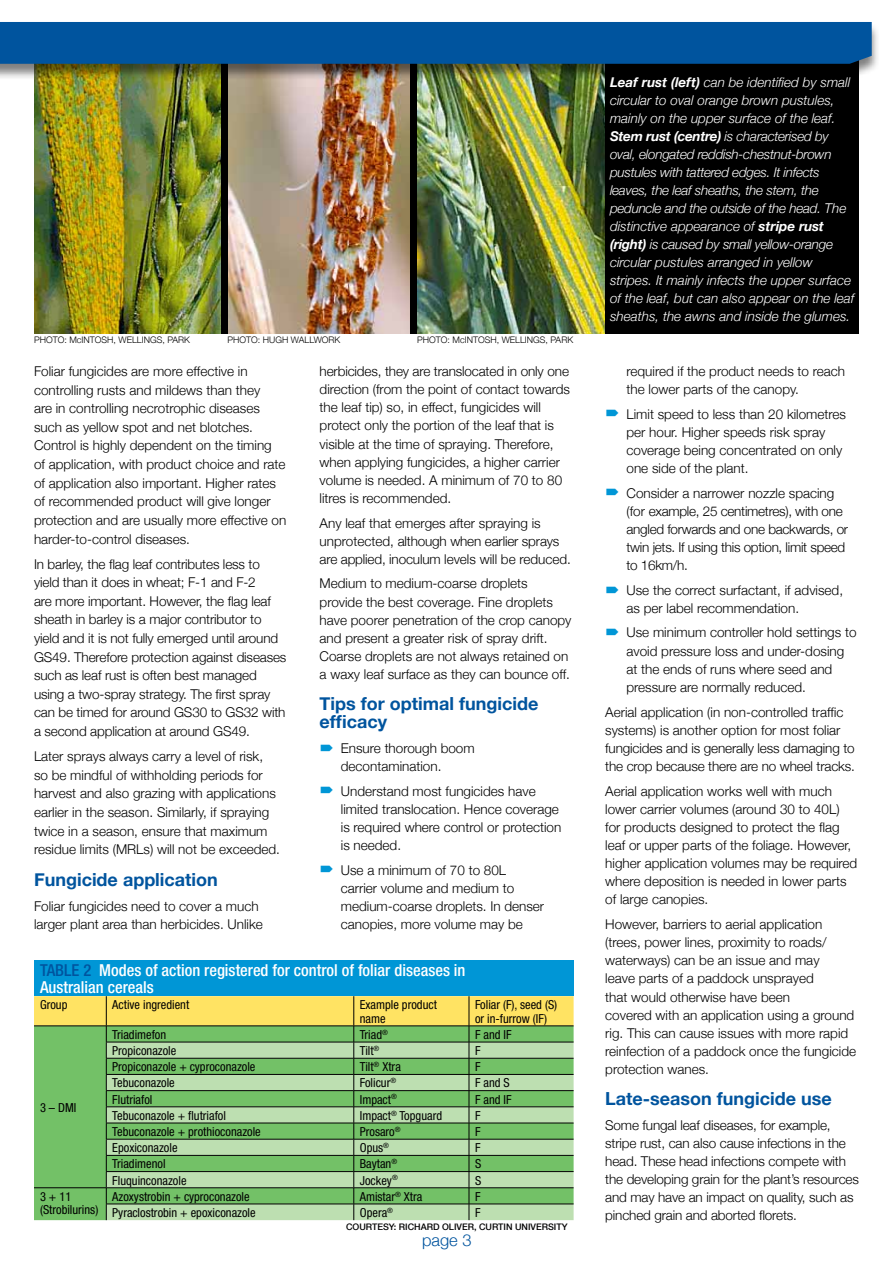
<style>
.page{position:relative;width:893px;height:1263px;background:#fff}
.page>*{position:absolute;margin:0;border:0;box-sizing:border-box;transform-origin:0 0}
.t1{font:700 18px/18.1px "Helvetica Neue";color:#00549e}
.t2{font:500 condensed 16.5px/16.5px "Helvetica Neue";color:#fff}
.t3{font:300 16.5px "Helvetica Neue";color:#00549e}
.t4{font:300 13.5px/18.1px "Helvetica Neue";color:#000}
.t5{font:italic 300 13.5px/18px "Helvetica Neue";color:#fff}
.t6{font:300 13.5px/18.1px "Helvetica Neue";letter-spacing:-.02em;color:#000}
.t7{font:condensed 12.45px/13.5px "Helvetica Neue";color:#000}
.t8{font:300 9px "Helvetica Neue";color:#000}
.t9{font:500 9px "Helvetica Neue";color:#000}
.s1{color:#00549e}
.s2{font-weight:700}
</style>
<div class="page">
<img style="left:34px;top:81px;width:571px;height:253px">
<div style="left:221px;top:53px;width:7px;height:281px;background:#000"></div>
<div style="left:410px;top:53px;width:7px;height:281px;background:#000"></div>
<div style="left:605px;top:53px;width:254px;height:281px;background:#000"></div>
<div style="left:0;top:22px;width:880px;height:59px;background:#000;opacity:.5"></div>
<div style="left:0;top:22px;width:872px;height:42px;background:#00549e"></div>
<div style="left:34px;top:960px;width:540px;height:36px;background:#0096d6"></div>
<svg style="left:34px;top:996px;width:540px;height:224px;background:#9ac77c"></svg>
<hr style="left:106px;top:996px;width:1px;height:30px;background:#000">
<hr style="left:354px;top:996px;width:1px;height:30px;background:#000">
<hr style="left:469px;top:996px;width:1px;height:30px;background:#000">
<hr style="left:34px;top:1025px;width:72px;height:1px;background:#000">
<hr style="left:106px;top:1025px;width:248px;height:1px;background:#000">
<hr style="left:354px;top:1025px;width:115px;height:1px;background:#000">
<hr style="left:469px;top:1025px;width:105px;height:1px;background:#000">
<p class="t8" style="left:34px;top:334px;width:13px">PHOTO</p>
<p class="t8" style="left:64px;top:334px;width:127px">: mcintosh, wellings, park</p>
<p class="t8" style="left:228px;top:334px;width:114px">Photo: Hugh Wallwork</p>
<p class="t8" style="left:417px;top:334px;width:13px">PHOTO</p>
<p class="t8" style="left:448px;top:334px;width:127px">: mcintosh, wellings, park</p>
<p class="t4" style="left:34px;top:362px;width:254px;line-height:18.6px">Foliar fungicides are more effective in controlling rusts and mildews than they<br>are in controlling necrotrophic diseases such as yellow spot and net blotches.<br>Control is highly dependent on the timing<br>of application, with product choice and rate of application also important. Higher rates of recommended product will give longer protection and are usually more effective on harder-to-control diseases.</p>
<p class="t4" style="left:34px;top:554px;width:254px;line-height:18.6px">In barley, the flag leaf contributes less to yield than it does in wheat; F-1 and F-2<br>are more important. However, the flag leaf sheath in barley is a major contributor to yield and it is not fully emerged until around GS49. Therefore protection against diseases such as leaf rust is often best managed using a two-spray strategy. The first spray can be timed for around GS30 to GS32 with a second application at around GS49.</p>
<p class="t4" style="left:34px;top:747px;width:248px;line-height:18.6px">Later sprays always carry a level of risk, so be mindful of withholding periods for harvest and also grazing with applications earlier in the season. Similarly, if spraying twice in a season, ensure that maximum residue limits (MRLs) will not be exceeded.</p>
<h1 class="t1" style="left:34px;top:870px;width:185px">Fungicide application</h1>
<p class="t4" style="left:34px;top:896px;width:230px;line-height:18.6px">Foliar fungicides need to cover a much larger plant area than herbicides. Unlike</p>
<p class="t4" style="left:320px;top:362px;width:252px">herbicides, they are translocated in only one direction (from the point of contact towards the leaf tip) so, in effect, fungicides will protect only the portion of the leaf that is visible at the time of spraying. Therefore, when applying fungicides, a higher carrier volume is needed. A minimum of 70 to 80 litres is recommended.</p>
<p class="t4" style="left:320px;top:513px;width:253px">Any leaf that emerges after spraying is unprotected, although when earlier sprays are applied, inoculum levels will be reduced.</p>
<p class="t4" style="left:320px;top:574px;width:253px">Medium to medium-coarse droplets provide the best coverage. Fine droplets have poorer penetration of the crop canopy and present a greater risk of spray drift.<br>Coarse droplets are not always retained on a waxy leaf surface as they can bounce off.</p>
<h1 class="t1" style="left:320px;top:694px;width:220px">Tips for optimal fungicide efficacy</h1>
<p class="t4" style="left:341px;top:739px;width:135px">Ensure thorough boom decontamination.</p>
<p class="t4" style="left:341px;top:781px;width:222px">Understand most fungicides have limited translocation. Hence coverage is required where control or protection is needed.</p>
<p class="t4" style="left:341px;top:860px;width:205px">Use a minimum of 70 to 80L carrier volume and medium to medium-coarse droplets. In denser canopies, more volume may be</p>
<p class="t2" style="left:40px;top:962px;width:427px"><span class="s1">TABLE 2</span> Modes of action registered for control of foliar diseases in<br>Australian cereals</p>
<p class="t7" style="left:40px;top:998px;width:29px">Group</p>
<p class="t7" style="left:112px;top:998px;width:78px">Active ingredient</p>
<p class="t7" style="left:360px;top:998px;width:79px">Example product name</p>
<p class="t7" style="left:475px;top:998px;width:84px">Foliar (F), seed (S) or in-furrow (IF)</p>
<p class="t7" style="left:40px;top:1100px;width:38px">3 – DMI</p>
<p class="t7" style="left:112px;top:1028px;width:55px">Triadimefon</p>
<p class="t7" style="left:360px;top:1028px;width:30px">Triad<sup>®</sup></p>
<p class="t7" style="left:475px;top:1028px;width:38px">F and IF</p>
<p class="t7" style="left:112px;top:1044px;width:66px">Propiconazole</p>
<p class="t7" style="left:360px;top:1044px;width:21px">Tilt<sup>®</sup></p>
<p class="t7" style="left:475px;top:1044px;width:7px">F</p>
<p class="t7" style="left:112px;top:1060px;width:145px">Propiconazole + cyproconazole</p>
<p class="t7" style="left:360px;top:1060px;width:43px">Tilt<sup>®</sup> Xtra</p>
<p class="t7" style="left:475px;top:1060px;width:7px">F</p>
<p class="t7" style="left:112px;top:1076px;width:64px">Tebuconazole</p>
<p class="t7" style="left:360px;top:1076px;width:38px">Folicur<sup>®</sup></p>
<p class="t7" style="left:475px;top:1076px;width:36px">F and S</p>
<p class="t7" style="left:112px;top:1092px;width:42px">Flutriafol</p>
<p class="t7" style="left:360px;top:1092px;width:39px">Impact<sup>®</sup></p>
<p class="t7" style="left:475px;top:1092px;width:38px">F and IF</p>
<p class="t7" style="left:112px;top:1108px;width:115px">Tebuconazole + flutriafol</p>
<p class="t7" style="left:360px;top:1108px;width:84px">Impact<sup>®</sup> Topguard</p>
<p class="t7" style="left:475px;top:1108px;width:7px">F</p>
<p class="t7" style="left:112px;top:1125px;width:150px">Tebuconazole + prothioconazole</p>
<p class="t7" style="left:360px;top:1125px;width:42px">Prosaro<sup>®</sup></p>
<p class="t7" style="left:475px;top:1125px;width:7px">F</p>
<p class="t7" style="left:112px;top:1141px;width:67px">Epoxiconazole</p>
<p class="t7" style="left:360px;top:1141px;width:31px">Opus<sup>®</sup></p>
<p class="t7" style="left:475px;top:1141px;width:7px">F</p>
<p class="t7" style="left:112px;top:1157px;width:55px">Triadimenol</p>
<p class="t7" style="left:360px;top:1157px;width:39px">Baytan<sup>®</sup></p>
<p class="t7" style="left:475px;top:1157px;width:8px">S</p>
<p class="t7" style="left:112px;top:1173px;width:76px">Fluquinconazole</p>
<p class="t7" style="left:360px;top:1173px;width:40px">Jockey<sup>®</sup></p>
<p class="t7" style="left:475px;top:1173px;width:8px">S</p>
<p class="t7" style="left:40px;top:1189px;width:60px">3 + 11 (Strobilurins)</p>
<p class="t7" style="left:112px;top:1189px;width:139px">Azoxystrobin + cyproconazole</p>
<p class="t7" style="left:360px;top:1189px;width:64px">Amistar<sup>®</sup> Xtra</p>
<p class="t7" style="left:475px;top:1189px;width:7px">F</p>
<p class="t7" style="left:112px;top:1206px;width:145px">Pyraclostrobin + epoxiconazole</p>
<p class="t7" style="left:360px;top:1206px;width:35px">Opera<sup>®</sup></p>
<p class="t7" style="left:475px;top:1206px;width:7px">F</p>
<p class="t9" style="left:346px;top:1221px;width:223px">COURTESY: RICHARD OLIVER, CURTIN UNIVERSITY</p>
<p class="t3" style="left:422px;top:1230px;width:51px">page 3</p>
<p class="t5" style="left:610px;top:73px;width:246px"><span class="s2">Leaf rust (left)</span> can be identified by small circular to oval orange brown pustules, mainly on the upper surface of the leaf.<br><span class="s2">Stem rust (centre)</span> is characterised by oval, elongated reddish-chestnut-brown pustules with tattered edges. It infects leaves, the leaf sheaths, the stem, the peduncle and the outside of the head. The distinctive appearance of <span class="s2">stripe rust (right)</span> is caused by small yellow-orange circular pustules arranged in yellow stripes. It mainly infects the upper surface of the leaf, but can also appear on the leaf sheaths, the awns and inside the glumes.</p>
<p class="t4" style="left:626px;top:362px;width:220px">required if the product needs to reach the lower parts of the canopy.</p>
<p class="t4" style="left:626px;top:404px;width:221px">Limit speed to less than 20 kilometres per hour. Higher speeds risk spray coverage being concentrated on only one side of the plant.</p>
<p class="t6" style="left:626px;top:483px;width:223px">Consider a narrower nozzle spacing (for example, 25 centimetres), with one angled forwards and one backwards, or twin jets. If using this option, limit speed to 16km/h.</p>
<p class="t4" style="left:626px;top:581px;width:218px">Use the correct surfactant, if advised, as per label recommendation.</p>
<p class="t4" style="left:626px;top:623px;width:232px">Use minimum controller hold settings to avoid pressure loss and under-dosing at the ends of runs where seed and pressure are normally reduced.</p>
<p class="t4" style="left:605px;top:702px;width:251px">Aerial application (in non-controlled traffic systems) is another option for most foliar fungicides and is generally less damaging to the crop because there are no wheel tracks.</p>
<p class="t4" style="left:605px;top:781px;width:254px">Aerial application works well with much lower carrier volumes (around 30 to 40L) for products designed to protect the flag leaf or upper parts of the foliage. However, higher application volumes may be required where deposition is needed in lower parts of large canopies.</p>
<p class="t4" style="left:605px;top:915px;width:252px">However, barriers to aerial application (trees, power lines, proximity to roads/ waterways) can be an issue and may<br>leave parts of a paddock unsprayed<br>that would otherwise have been<br>covered with an application using a ground rig. This can cause issues with more rapid reinfection of a paddock once the fungicide protection wanes.</p>
<h1 class="t1" style="left:605px;top:1089px;width:228px">Late-season fungicide use</h1>
<p class="t4" style="left:605px;top:1115px;width:255px">Some fungal leaf diseases, for example, stripe rust, can also cause infections in the head. These head infections compete with the developing grain for the plant’s resources and may have an impact on quality, such as pinched grain and aborted florets.</p>
</div>
